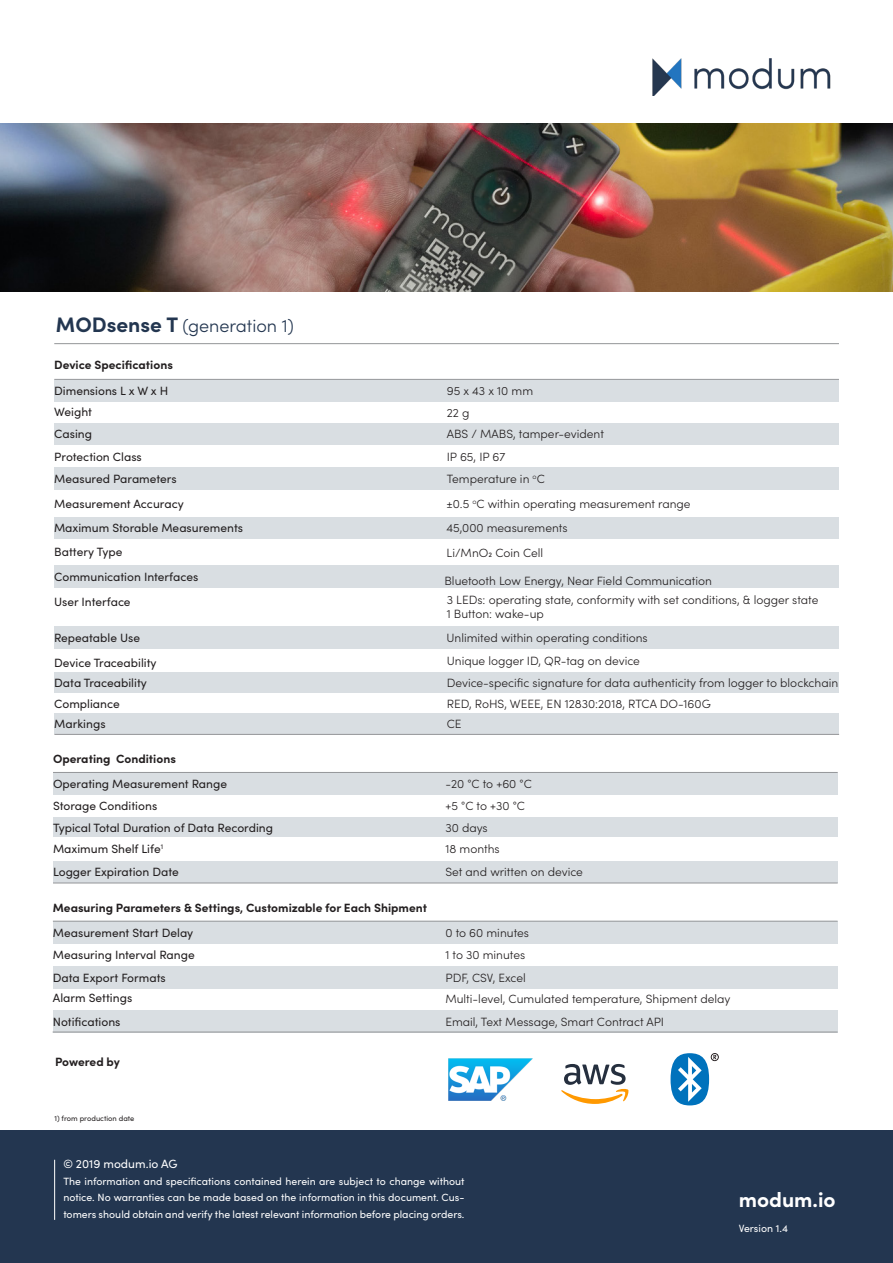
<style>
.page{position:relative;width:893px;height:1263px;background:#fff}
.page>*{position:absolute;margin:0;border:0;box-sizing:border-box;transform-origin:0 0}
.t1{font:700 21px "Sofia Pro";color:#fff}
.t2{font:300 18px "Sofia Pro";color:#233650}
.t3{font:300 12px "Sofia Pro";color:#231f20}
.t4{font:12px "Sofia Pro";color:#231f20}
.t5{font:700 12px "Sofia Pro";color:#231f20}
.t6{font:12px "Sofia Pro";color:#fff}
.t7{font:10.5px/16.5px "Sofia Pro";color:#fff;text-align:justify}
.t8{font:7.5px "Sofia Pro";color:#231f20}
.s1{font-weight:700;font-size:21px}
</style>
<div class="page">
<div style="left:0;top:1130px;width:893px;height:133px;background:#233650"></div>
<div style="left:53px;top:817px;width:785px;height:20px;background:#d9dee2"></div>
<div style="left:53px;top:966px;width:785px;height:22px;background:#d9dee2"></div>
<div style="left:54px;top:626px;width:785px;height:23px;background:#d9dee2"></div>
<div style="left:54px;top:673px;width:785px;height:20px;background:#d9dee2"></div>
<div style="left:54px;top:713px;width:785px;height:21px;background:#d9dee2"></div>
<div style="left:53px;top:861px;width:785px;height:22px;background:#d9dee2"></div>
<div style="left:53px;top:1010px;width:785px;height:23px;background:#d9dee2"></div>
<div style="left:54px;top:566px;width:785px;height:22px;background:#d9dee2"></div>
<div style="left:54px;top:467px;width:785px;height:23px;background:#d9dee2"></div>
<div style="left:54px;top:423px;width:785px;height:22px;background:#d9dee2"></div>
<div style="left:54px;top:517px;width:785px;height:22px;background:#d9dee2"></div>
<div style="left:54px;top:380px;width:785px;height:21px;background:#d9dee2"></div>
<div style="left:53px;top:773px;width:785px;height:22px;background:#d9dee2"></div>
<div style="left:53px;top:922px;width:785px;height:22px;background:#d9dee2"></div>
<img style="left:0;top:123px;width:893px;height:169px">
<img style="left:652px;top:58px;width:179px;height:37px">
<hr style="left:54px;top:1160px;width:1px;height:60px;background:#fff">
<hr style="left:54px;top:343px;width:785px;height:1px;background:#939598">
<hr style="left:54px;top:734px;width:785px;height:1px;background:#939598">
<hr style="left:53px;top:883px;width:785px;height:1px;background:#939598">
<hr style="left:54px;top:379px;width:785px;height:1px;background:#939598">
<hr style="left:53px;top:772px;width:785px;height:1px;background:#939598">
<hr style="left:53px;top:921px;width:785px;height:1px;background:#939598">
<hr style="left:53px;top:1032px;width:785px;height:1px;background:#939598">
<img style="left:448px;top:1058px;width:85px;height:43px">
<svg style="left:670px;top:1053px;width:49px;height:52px"></svg>
<svg style="left:561px;top:1064px;width:68px;height:40px"></svg>
<p class="t2" style="left:56px;top:313px;width:239px"><span class="s1">MODsense T</span> (generation 1)</p>
<p class="t5" style="left:54px;top:355px;width:120px">Device Specifications</p>
<p class="t4" style="left:54px;top:382px;width:116px">Dimensions L x W x H</p>
<p class="t3" style="left:447px;top:382px;width:88px">95 x 43 x 10 mm</p>
<p class="t4" style="left:54px;top:403px;width:39px">Weight</p>
<p class="t4" style="left:54px;top:425px;width:39px">Casing</p>
<p class="t3" style="left:447px;top:404px;width:24px">22 g</p>
<p class="t3" style="left:447px;top:426px;width:159px">ABS / MABS, tamper-evident</p>
<p class="t4" style="left:54px;top:448px;width:89px">Protection Class</p>
<p class="t3" style="left:447px;top:448px;width:60px">IP 65, IP 67</p>
<p class="t4" style="left:54px;top:470px;width:124px">Measured Parameters</p>
<p class="t3" style="left:447px;top:470px;width:100px">Temperature in <sup>o</sup>C</p>
<p class="t3" style="left:447px;top:495px;width:246px">±0.5 <sup>o</sup>C within operating measurement range</p>
<p class="t3" style="left:447px;top:544px;width:98px">Li/MnO2 Coin Cell</p>
<p class="t4" style="left:54px;top:495px;width:131px">Measurement Accuracy</p>
<p class="t4" style="left:54px;top:543px;width:70px">Battery Type</p>
<p class="t4" style="left:54px;top:519px;width:191px">Maximum Storable Measurements</p>
<p class="t3" style="left:446px;top:519px;width:123px">45,000 measurements</p>
<p class="t4" style="left:54px;top:568px;width:146px">Communication Interfaces</p>
<p class="t4" style="left:54px;top:593px;width:78px">User Interface</p>
<p class="t3" style="left:444px;top:572px;width:269px">Bluetooth Low Energy, Near Field Communication</p>
<p class="t3" style="left:447px;top:591px;width:373px">3 LEDs: operating state, conformity with set conditions, &amp; logger state</p>
<p class="t3" style="left:447px;top:605px;width:99px">1 Button: wake-up</p>
<p class="t4" style="left:54px;top:629px;width:88px">Repeatable Use</p>
<p class="t3" style="left:446px;top:629px;width:203px">Unlimited within operating conditions</p>
<p class="t4" style="left:54px;top:654px;width:104px">Device Traceability</p>
<p class="t3" style="left:447px;top:652px;width:195px">Unique logger ID, QR-tag on device</p>
<p class="t4" style="left:54px;top:674px;width:94px">Data Traceability</p>
<p class="t4" style="left:54px;top:715px;width:53px">Markings</p>
<p class="t4" style="left:54px;top:695px;width:67px">Compliance</p>
<p class="t3" style="left:447px;top:674px;width:393px">Device-specific signature for data authenticity from logger to blockchain</p>
<p class="t3" style="left:447px;top:715px;width:16px">CE</p>
<p class="t3" style="left:447px;top:695px;width:265px">RED, RoHS, WEEE, EN 12830:2018, RTCA DO-160G</p>
<p class="t5" style="left:53px;top:750px;width:124px">Operating Conditions</p>
<p class="t4" style="left:53px;top:775px;width:176px">Operating Measurement Range</p>
<p class="t3" style="left:445px;top:775px;width:88px">-20 °C to +60 °C</p>
<p class="t4" style="left:53px;top:797px;width:106px">Storage Conditions</p>
<p class="t3" style="left:445px;top:797px;width:81px">+5 °C to +30 °C</p>
<p class="t4" style="left:53px;top:819px;width:222px">Typical Total Duration of Data Recording</p>
<p class="t3" style="left:445px;top:819px;width:44px">30 days</p>
<p class="t4" style="left:53px;top:840px;width:112px">Maximum Shelf Life<sup>1</sup></p>
<p class="t3" style="left:445px;top:840px;width:56px">18 months</p>
<p class="t4" style="left:53px;top:863px;width:127px">Logger Expiration Date</p>
<p class="t3" style="left:445px;top:863px;width:139px">Set and written on device</p>
<p class="t5" style="left:53px;top:898px;width:376px">Measuring Parameters &amp; Settings, Customizable for Each Shipment</p>
<p class="t4" style="left:53px;top:924px;width:142px">Measurement Start Delay</p>
<p class="t3" style="left:445px;top:924px;width:85px">0 to 60 minutes</p>
<p class="t4" style="left:53px;top:946px;width:143px">Measuring Interval Range</p>
<p class="t3" style="left:445px;top:946px;width:81px">1 to 30 minutes</p>
<p class="t4" style="left:53px;top:968px;width:114px">Data Export Formats</p>
<p class="t3" style="left:445px;top:969px;width:82px">PDF, CSV, Excel</p>
<p class="t4" style="left:53px;top:989px;width:81px">Alarm Settings</p>
<p class="t3" style="left:445px;top:990px;width:287px">Multi-level, Cumulated temperature, Shipment delay</p>
<p class="t4" style="left:53px;top:1013px;width:69px">Notifications</p>
<p class="t3" style="left:445px;top:1013px;width:220px">Email, Text Message, Smart Contract API</p>
<p class="t5" style="left:55px;top:1053px;width:66px">Powered by</p>
<p class="t8" style="left:55px;top:1112px;width:81px">1) from production date</p>
<p class="t6" style="left:63px;top:1155px;width:116px">© 2019 modum.io AG</p>
<p class="t7" style="left:63px;top:1172px;width:403px">The information and specifications contained herein are subject to change without notice. No warranties can be made based on the information in this document. Cus&shy;tomers should obtain and verify the latest relevant information before placing orders.</p>
<p class="t1" style="left:739px;top:1184px;width:98px">modum.io</p>
<p class="t7" style="left:739px;top:1219px;width:51px">Version 1.4</p>
</div>
